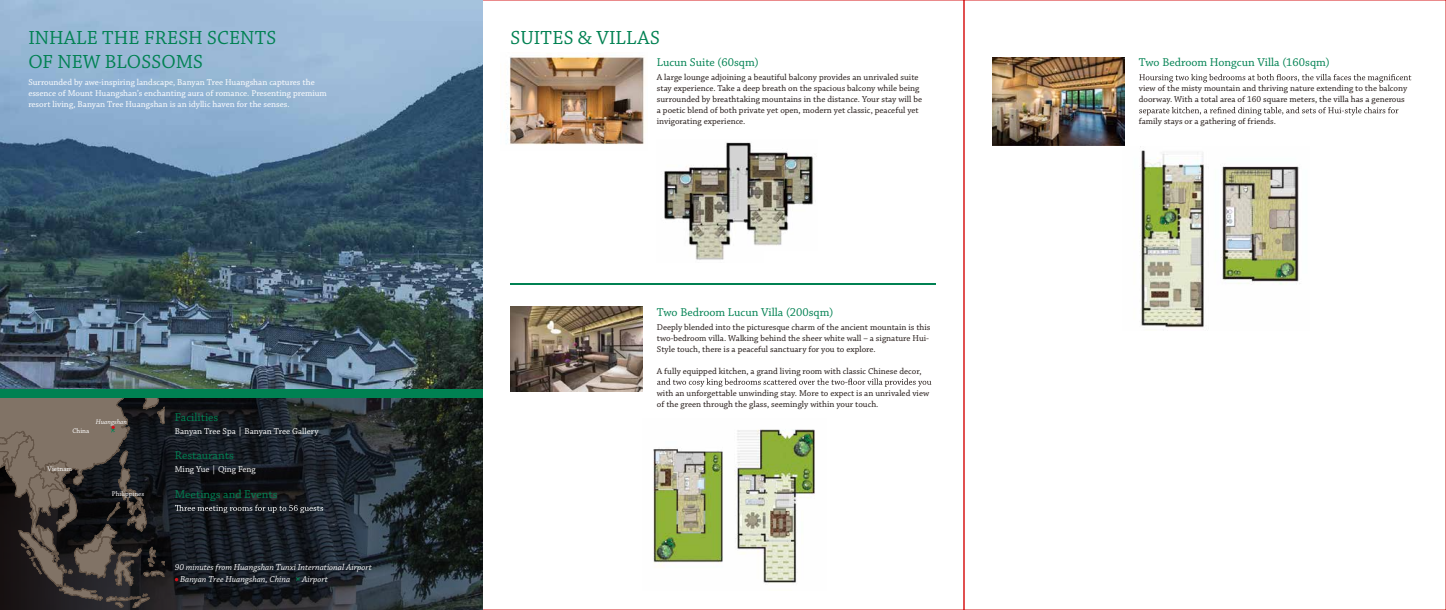
<style>
.page{position:relative;width:1446px;height:610px;background:#fff}
.page>*{position:absolute;margin:0;border:0;box-sizing:border-box;transform-origin:0 0}
.t1{font:20px/24px "Chaparral Pro";letter-spacing:.005em;color:#008152}
.t2{font:12px "Chaparral Pro";color:#008152}
.t3{font:9px/11px "Chaparral Pro";color:#221815}
.t4{font:9px/11px "Chaparral Pro";color:#fff}
.t5{font:italic 9px "Chaparral Pro";color:#fff}
.t6{font:7px "Chaparral Pro";color:#fff}
.t7{font:italic 7px "Chaparral Pro";color:#fff}
</style>
<div class="page">
<img style="left:0;top:0;width:482px;height:389px">
<svg style="left:165px;top:398px;width:317px;height:211px;background:#1e2429"></svg>
<svg style="left:175px;top:504px;width:148px;height:9px"></svg>
<div style="left:0;top:389px;width:482px;height:9px;background:#008152"></div>
<svg style="left:0;top:398px;width:165px;height:211px;background:#443d38"></svg>
<svg style="left:175px;top:577px;width:3px;height:4px"></svg>
<svg style="left:296px;top:576px;width:4px;height:5px"></svg>
<svg style="left:657px;top:378px;width:274px;height:9px"></svg>
<img style="left:510px;top:307px;width:133px;height:84px">
<hr style="left:510px;top:283px;width:425px;height:2px;background:#008152">
<svg style="left:1139px;top:74px;width:272px;height:8px"></svg>
<svg style="left:1139px;top:107px;width:259px;height:8px"></svg>
<img style="left:664px;top:142px;width:150px;height:118px">
<div style="left:764px;top:251px;width:82px;height:11px;background:#fff"></div>
<img style="left:653px;top:429px;width:162px;height:154px">
<img style="left:1140px;top:146px;width:159px;height:182px">
<img style="left:506px;top:55px;width:139px;height:90px">
<img style="left:992px;top:57px;width:132px;height:89px">
<h1 class="t1" style="left:28px;top:26px;width:249px">INHALE THE FRESH SCENTS<br>OF NEW BLOSSOMS</h1>
<p class="t4" style="left:28px;top:77px;width:300px">Surrounded by awe-inspiring landscape, Banyan Tree Huangshan captures the essence of Mount Huangshan’s enchanting aura of romance. Presenting premium resort living, Banyan Tree Huangshan is an idyllic haven for the senses.</p>
<p class="t7" style="left:96px;top:417px;width:33px">Huangshan</p>
<p class="t6" style="left:72px;top:426px;width:18px">China</p>
<p class="t6" style="left:48px;top:465px;width:26px">Vietnam</p>
<p class="t6" style="left:112px;top:489px;width:34px">Philippines</p>
<h2 class="t2" style="left:175px;top:410px;width:45px">Facilities</h2>
<p class="t4" style="left:175px;top:426px;width:145px">Banyan Tree Spa | Banyan Tree Gallery</p>
<h2 class="t2" style="left:175px;top:449px;width:61px">Restaurants</h2>
<p class="t4" style="left:175px;top:464px;width:82px">Ming Yue | Qing Feng</p>
<h2 class="t2" style="left:175px;top:487px;width:104px">Meetings and Events</h2>
<p class="t5" style="left:175px;top:562px;width:199px">90 minutes from Huangshan Tunxi International Airport</p>
<p class="t5" style="left:180px;top:574px;width:112px">Banyan Tree Huangshan, China</p>
<p class="t5" style="left:302px;top:574px;width:27px">Airport</p>
<h1 class="t1" style="left:510px;top:26px;width:151px">SUITES &amp; VILLAS</h1>
<h2 class="t2" style="left:657px;top:56px;width:103px">Lucun Suite (60sqm)</h2>
<p class="t3" style="left:657px;top:72px;width:267px">A large lounge adjoining a beautiful balcony provides an unrivaled suite stay experience. Take a deep breath on the spacious balcony while being surrounded by breathtaking mountains in the distance. Your stay will be a poetic blend of both private yet open, modern yet classic, peaceful yet invigorating experience.</p>
<h2 class="t2" style="left:657px;top:305px;width:178px">Two Bedroom Lucun Villa (200sqm)</h2>
<p class="t3" style="left:657px;top:321px;width:275px">Deeply blended into the picturesque charm of the ancient mountain is this two-bedroom villa. Walking behind the sheer white wall – a signature Hui-<br>Style touch, there is a peaceful sanctuary for you to explore.</p>
<p class="t3" style="left:657px;top:365px;width:266px">A fully equipped kitchen, a grand living room with classic Chinese decor,</p>
<p class="t3" style="left:657px;top:387px;width:274px">with an unforgettable unwinding stay. More to expect is an unrivaled view of the green through the glass, seemingly within your touch.</p>
<h2 class="t2" style="left:1139px;top:56px;width:192px">Two Bedroom Hongcun Villa (160sqm)</h2>
<p class="t3" style="left:1139px;top:83px;width:270px">view of the misty mountain and thriving nature extending to the balcony doorway. With a total area of 160 square meters, the villa has a generous</p>
<p class="t3" style="left:1139px;top:116px;width:139px">family stays or a gathering of friends.</p>
</div>
